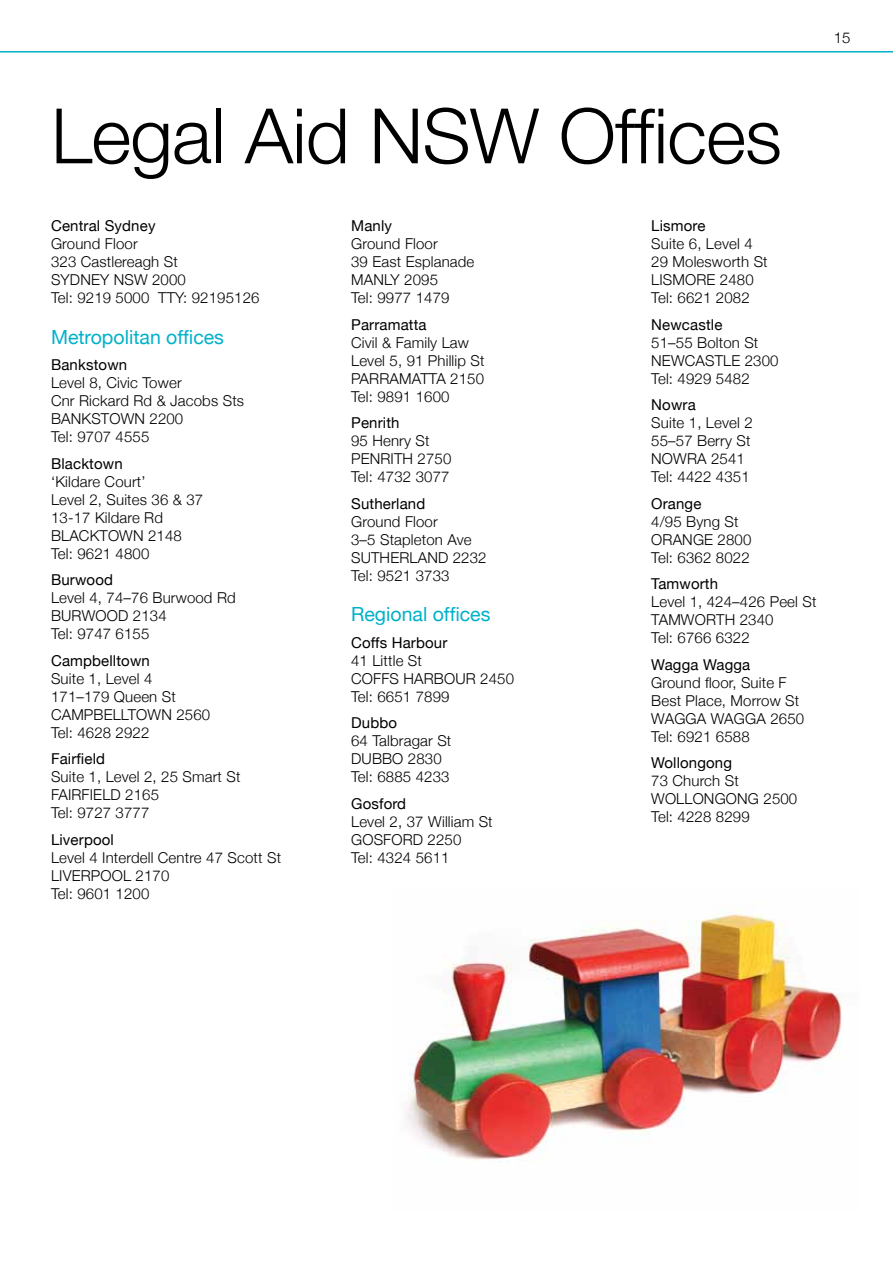
<style>
.page{position:relative;width:893px;height:1263px;background:#fff}
.page>*{position:absolute;margin:0;border:0;box-sizing:border-box;transform-origin:0 0}
.t1{font:300 76.5px "Helvetica Neue";letter-spacing:-.01em;color:#000}
.t2{font:19.5px "Helvetica Neue";color:#00b1c9}
.t3{font:300 15px/18px "Helvetica Neue";letter-spacing:.01em;color:#000}
.t4{font:15px "Helvetica Neue";letter-spacing:.01em;color:#000}
</style>
<div class="page">
<img style="left:407px;top:903px;width:435px;height:259px">
<hr style="left:0;top:51px;width:893px;height:2px;background:#00b1c9">
<p class="t3" style="left:834px;top:28px;width:18px">15</p>
<h1 class="t1" style="left:51px;top:89px;width:732px">Legal Aid NSW Offices</h1>
<p class="t4" style="left:51px;top:217px;width:106px">Central Sydney</p>
<p class="t3" style="left:51px;top:235px;width:210px">Ground Floor<br>323 Castlereagh St<br>SYDNEY NSW 2000<br>Tel: 9219 5000 TTY: 92195126</p>
<h2 class="t2" style="left:51px;top:325px;width:174px">Metropolitan offices</h2>
<p class="t4" style="left:51px;top:356px;width:78px">Bankstown</p>
<p class="t3" style="left:51px;top:374px;width:195px">Level 8, Civic Tower<br>Cnr Rickard Rd &amp; Jacobs Sts<br>BANKSTOWN 2200<br>Tel: 9707 4555</p>
<p class="t4" style="left:51px;top:454px;width:73px">Blacktown</p>
<p class="t3" style="left:51px;top:472px;width:154px">‘Kildare Court’<br>Level 2, Suites 36 &amp; 37<br>13-17 Kildare Rd<br>BLACKTOWN 2148<br>Tel: 9621 4800</p>
<p class="t4" style="left:51px;top:571px;width:63px">Burwood</p>
<p class="t3" style="left:51px;top:589px;width:186px">Level 4, 74–76 Burwood Rd<br>BURWOOD 2134<br>Tel: 9747 6155</p>
<p class="t4" style="left:51px;top:652px;width:100px">Campbelltown</p>
<p class="t3" style="left:51px;top:669px;width:161px">Suite 1, Level 4<br>171–179 Queen St<br>CAMPBELLTOWN 2560<br>Tel: 4628 2922</p>
<p class="t4" style="left:51px;top:750px;width:56px">Fairfield</p>
<p class="t3" style="left:51px;top:768px;width:191px">Suite 1, Level 2, 25 Smart St<br>FAIRFIELD 2165<br>Tel: 9727 3777</p>
<p class="t4" style="left:51px;top:831px;width:64px">Liverpool</p>
<p class="t3" style="left:51px;top:848px;width:232px">Level 4 Interdell Centre 47 Scott St<br>LIVERPOOL 2170<br>Tel: 9601 1200</p>
<p class="t4" style="left:351px;top:217px;width:42px">Manly</p>
<p class="t3" style="left:351px;top:234px;width:125px">Ground Floor<br>39 East Esplanade<br>MANLY 2095<br>Tel: 9977 1479</p>
<p class="t4" style="left:351px;top:315px;width:77px">Parramatta</p>
<p class="t3" style="left:351px;top:333px;width:135px">Civil &amp; Family Law<br>Level 5, 91 Phillip St<br>PARRAMATTA 2150<br>Tel: 9891 1600</p>
<p class="t4" style="left:351px;top:414px;width:50px">Penrith</p>
<p class="t3" style="left:351px;top:432px;width:102px">95 Henry St<br>PENRITH 2750<br>Tel: 4732 3077</p>
<p class="t4" style="left:351px;top:494px;width:76px">Sutherland</p>
<p class="t3" style="left:351px;top:512px;width:137px">Ground Floor<br>3–5 Stapleton Ave<br>SUTHERLAND 2232<br>Tel: 9521 3733</p>
<h2 class="t2" style="left:351px;top:602px;width:141px">Regional offices</h2>
<p class="t4" style="left:351px;top:633px;width:98px">Coffs Harbour</p>
<p class="t3" style="left:351px;top:651px;width:164px">41 Little St<br>COFFS HARBOUR 2450<br>Tel: 6651 7899</p>
<p class="t4" style="left:351px;top:714px;width:47px">Dubbo</p>
<p class="t3" style="left:351px;top:731px;width:102px">64 Talbragar St<br>DUBBO 2830<br>Tel: 6885 4233</p>
<p class="t4" style="left:351px;top:794px;width:57px">Gosford</p>
<p class="t3" style="left:351px;top:812px;width:143px">Level 2, 37 William St<br>GOSFORD 2250<br>Tel: 4324 5611</p>
<p class="t4" style="left:651px;top:217px;width:56px">Lismore</p>
<p class="t3" style="left:651px;top:234px;width:118px">Suite 6, Level 4<br>29 Molesworth St<br>LISMORE 2480<br>Tel: 6621 2082</p>
<p class="t4" style="left:651px;top:315px;width:73px">Newcastle</p>
<p class="t3" style="left:651px;top:333px;width:129px">51–55 Bolton St<br>NEWCASTLE 2300<br>Tel: 4929 5482</p>
<p class="t4" style="left:651px;top:396px;width:46px">Nowra</p>
<p class="t3" style="left:651px;top:414px;width:103px">Suite 1, Level 2<br>55–57 Berry St<br>NOWRA 2541<br>Tel: 4422 4351</p>
<p class="t4" style="left:651px;top:494px;width:52px">Orange</p>
<p class="t3" style="left:651px;top:512px;width:102px">4/95 Byng St<br>ORANGE 2800<br>Tel: 6362 8022</p>
<p class="t4" style="left:651px;top:575px;width:68px">Tamworth</p>
<p class="t3" style="left:651px;top:593px;width:167px">Level 1, 424–426 Peel St<br>TAMWORTH 2340<br>Tel: 6766 6322</p>
<p class="t4" style="left:651px;top:655px;width:100px">Wagga Wagga</p>
<p class="t3" style="left:651px;top:673px;width:154px">Ground floor, Suite F<br>Best Place, Morrow St<br>WAGGA WAGGA 2650<br>Tel: 6921 6588</p>
<p class="t4" style="left:651px;top:754px;width:82px">Wollongong</p>
<p class="t3" style="left:651px;top:772px;width:148px">73 Church St<br>WOLLONGONG 2500<br>Tel: 4228 8299</p>
</div>
